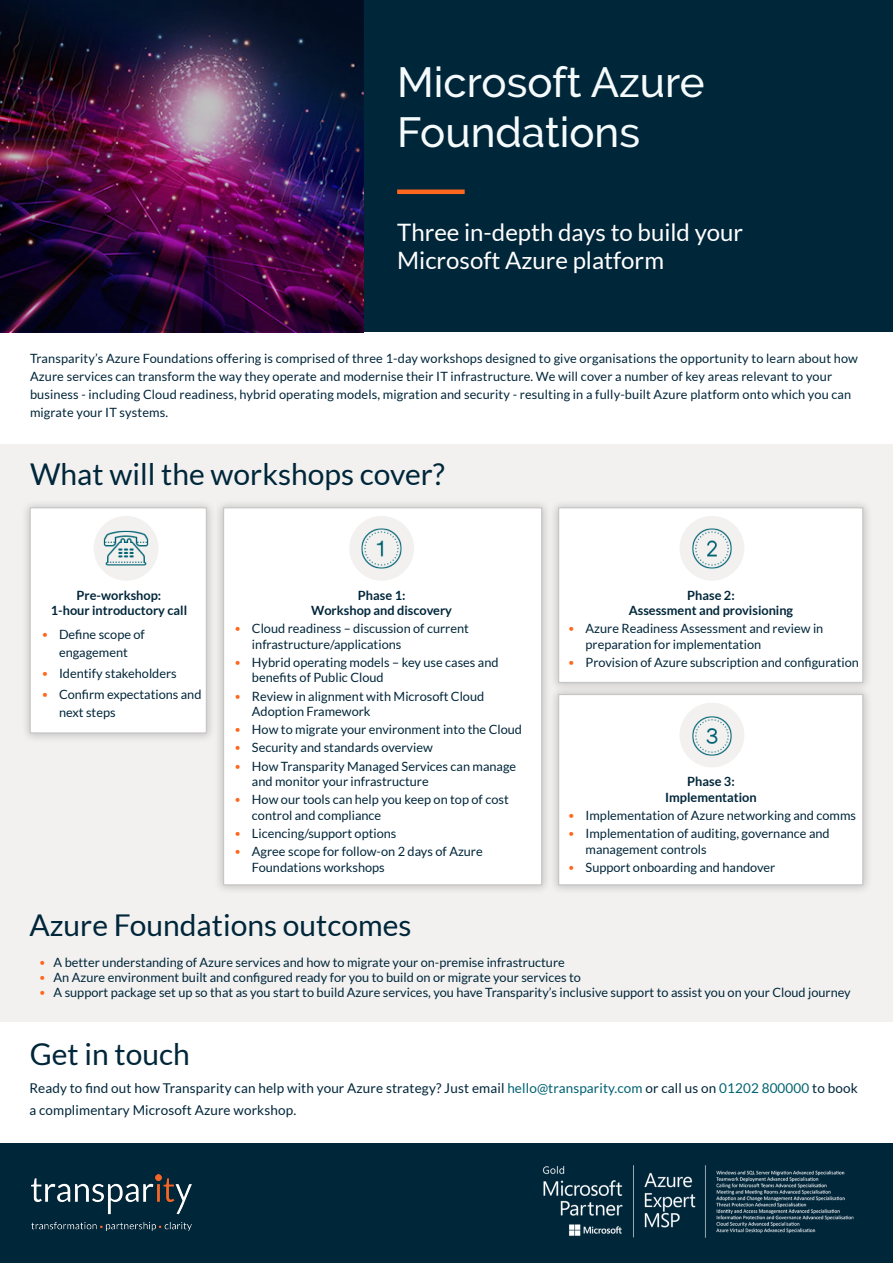
<style>
.page{position:relative;width:893px;height:1263px;background:#fff}
.page>*{position:absolute;margin:0;border:0;box-sizing:border-box;transform-origin:0 0}
.t1{font:500 42px/50.4px "Raleway";color:#f5fafb}
.t2{font:30px "Lato";color:#00263a}
.t3{font:24px/28.8px "Lato";color:#fff}
.t4{font:13.5px/22.5px "Lato";letter-spacing:.01em;color:#00263a}
.t5{font:12.75px/15.3px "Lato";color:#00263a}
.t6{font:700 12.75px/15.3px "Lato";color:#00263a;text-align:center}
.s1{font-weight:300;font-size:13.5px;color:#ff671f}
.s2{color:#006272}
</style>
<div class="page">
<div style="left:0;top:1143px;width:893px;height:120px;background:#00263a"></div>
<img style="left:542px;top:1165px;width:312px;height:73px">
<div style="left:0;top:0;width:893px;height:331px;background:#00263a"></div>
<div style="left:0;top:444px;width:893px;height:577px;background:#f2f1f0"></div>
<hr style="left:397px;top:190px;width:68px;height:4px;background:#ff671f">
<img style="left:31px;top:1174px;width:160px;height:57px">
<div style="left:20px;top:498px;width:196px;height:245px;background:#000;opacity:.2"></div>
<div style="left:30px;top:508px;width:176px;height:225px;background:#fff;border:1px solid #c2c2c2"></div>
<div style="left:94px;top:516px;width:65px;height:65px;background:#f2f1f0;border-radius:50%"></div>
<img style="left:101px;top:521px;width:52px;height:54px">
<div style="left:213px;top:498px;width:338px;height:397px;background:#000;opacity:.2"></div>
<div style="left:223px;top:508px;width:319px;height:377px;background:#fff;border:1px solid #c2c2c2"></div>
<div style="left:349px;top:516px;width:65px;height:65px;background:#f2f1f0;border-radius:50%"></div>
<img style="left:361px;top:528px;width:41px;height:41px">
<div style="left:548px;top:498px;width:324px;height:194px;background:#000;opacity:.2"></div>
<div style="left:558px;top:508px;width:305px;height:174px;background:#fff;border:1px solid #c2c2c2"></div>
<div style="left:679px;top:516px;width:65px;height:65px;background:#f2f1f0;border-radius:50%"></div>
<div style="left:548px;top:685px;width:324px;height:210px;background:#000;opacity:.2"></div>
<div style="left:558px;top:694px;width:305px;height:191px;background:#fff;border:1px solid #c2c2c2"></div>
<div style="left:679px;top:703px;width:65px;height:64px;background:#f2f1f0;border-radius:50%"></div>
<img style="left:692px;top:525px;width:44px;height:44px">
<img style="left:688px;top:712px;width:44px;height:44px">
<img style="left:3px;top:3px;width:358px;height:325px">
<div style="left:0;top:0;width:364px;height:331px;border:2px solid #000"></div>
<h1 class="t1" style="left:397px;top:57px;width:309px">Microsoft Azure<br>Foundations</h1>
<h3 class="t3" style="left:397px;top:217px;width:347px">Three in-depth days to build your<br>Microsoft Azure platform</h3>
<p class="t5" style="left:30px;top:349px;width:829px;line-height:18px">Transparity’s Azure Foundations offering is comprised of three 1-day workshops designed to give organisations the opportunity to learn about how Azure services can transform the way they operate and modernise their IT infrastructure. We will cover a number of key areas relevant to your business - including Cloud readiness, hybrid operating models, migration and security - resulting in a fully-built Azure platform onto which you can migrate your IT systems.</p>
<h2 class="t2" style="left:30px;top:458px;width:416px">What will the workshops cover?</h2>
<p class="t6" style="left:51px;top:587px;width:138px">Pre-workshop:<br>1-hour introductory call</p>
<p class="t5" style="left:41px;top:625px;width:105px;line-height:18px;text-align:center"><span class="s1">•</span> Define scope of engagement</p>
<p class="t5" style="left:41px;top:666px;width:137px"><span class="s1">•</span> Identify stakeholders</p>
<p class="t5" style="left:59px;top:685px;width:144px;line-height:18px;text-indent:-18px"><span class="s1">•</span> Confirm expectations and next steps</p>
<p class="t6" style="left:311px;top:587px;width:142px">Phase 1:<br>Workshop and discovery</p>
<p class="t5" style="left:252px;top:621px;width:218px;text-indent:-18px"><span class="s1">•</span> Cloud readiness – discussion of current infrastructure/applications</p>
<p class="t5" style="left:252px;top:654px;width:248px;text-indent:-18px"><span class="s1">•</span> Hybrid operating models – key use cases and benefits of Public Cloud</p>
<p class="t5" style="left:252px;top:688px;width:234px;text-indent:-18px"><span class="s1">•</span> Review in alignment with Microsoft Cloud<br>Adoption Framework</p>
<p class="t5" style="left:234px;top:722px;width:289px"><span class="s1">•</span> How to migrate your environment into the Cloud</p>
<p class="t5" style="left:234px;top:740px;width:200px"><span class="s1">•</span> Security and standards overview</p>
<p class="t5" style="left:252px;top:758px;width:266px;text-indent:-18px"><span class="s1">•</span> How Transparity Managed Services can manage and monitor your infrastructure</p>
<p class="t5" style="left:252px;top:792px;width:258px;text-indent:-18px"><span class="s1">•</span> How our tools can help you keep on top of cost control and compliance</p>
<p class="t5" style="left:234px;top:825px;width:164px"><span class="s1">•</span> Licencing/support options</p>
<p class="t5" style="left:252px;top:844px;width:232px;text-indent:-18px"><span class="s1">•</span> Agree scope for follow-on 2 days of Azure<br>Foundations workshops</p>
<p class="t6" style="left:629px;top:587px;width:166px">Phase 2:<br>Assessment and provisioning</p>
<p class="t5" style="left:586px;top:621px;width:239px;text-indent:-18px"><span class="s1">•</span> Azure Readiness Assessment and review in preparation for implementation</p>
<p class="t5" style="left:568px;top:654px;width:293px"><span class="s1">•</span> Provision of Azure subscription and configuration</p>
<p class="t6" style="left:665px;top:774px;width:93px">Phase 3:<br>Implementation</p>
<p class="t5" style="left:568px;top:808px;width:290px"><span class="s1">•</span> Implementation of Azure networking and comms</p>
<p class="t5" style="left:586px;top:826px;width:246px;text-indent:-18px"><span class="s1">•</span> Implementation of auditing, governance and management controls</p>
<p class="t5" style="left:568px;top:859px;width:209px"><span class="s1">•</span> Support onboarding and handover</p>
<h2 class="t2" style="left:29px;top:909px;width:384px">Azure Foundations outcomes</h2>
<p class="t5" style="left:39px;top:954px;width:528px"><span class="s1">•</span> A better understanding of Azure services and how to migrate your on-premise infrastructure</p>
<p class="t5" style="left:39px;top:969px;width:544px"><span class="s1">•</span> An Azure environment built and configured ready for you to build on or migrate your services to</p>
<p class="t5" style="left:39px;top:985px;width:814px"><span class="s1">•</span> A support package set up so that as you start to build Azure services, you have Transparity’s inclusive support to assist you on your Cloud journey</p>
<h2 class="t2" style="left:30px;top:1038px;width:162px">Get in touch</h2>
<p class="t4" style="left:29px;top:1077px;width:830px">Ready to find out how Transparity can help with your Azure strategy? Just email <span class="s2">hello@transparity.com</span> or call us on <span class="s2">01202 800000</span> to book a complimentary Microsoft Azure workshop.</p>
</div>
